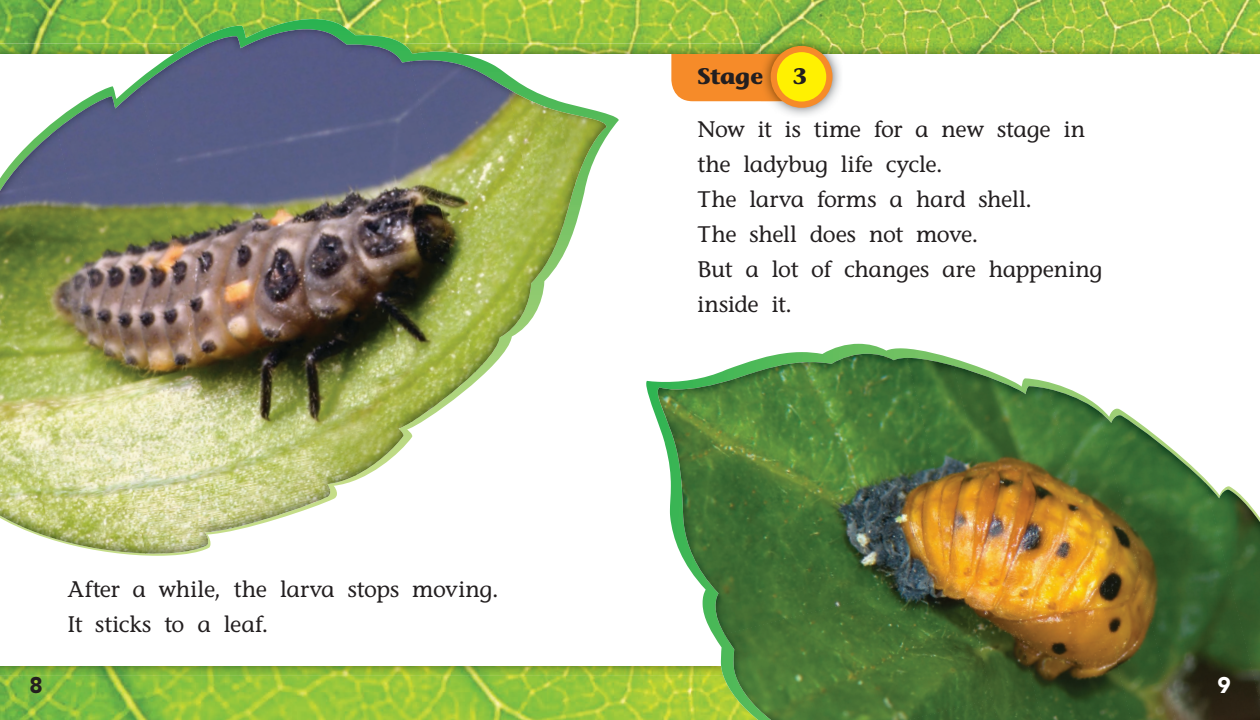
<style>
.page{position:relative;width:1260px;height:720px;background:#fff}
.page>*{position:absolute;margin:0;border:0;box-sizing:border-box;transform-origin:0 0}
.t1{font:500 22.5px/35px "Stone Informal Std";letter-spacing:-.015em;color:#231f20}
.t2{font:700 22.5px "Stone Informal Std";letter-spacing:-.01em;color:#231f20}
.t3{font:900 22.5px "WG Avenir";color:#231f20}
.t4{font:900 22.5px "WG Avenir";color:#fff}
</style>
<div class="page">
<img style="left:0;top:0;width:1260px;height:720px">
<img style="left:0;top:666px;width:646px;height:10px">
<img style="left:619px;top:44px;width:142px;height:10px">
<img style="left:843px;top:44px;width:417px;height:10px">
<div style="left:0;top:54px;width:1260px;height:612px;background:#fff"></div>
<svg style="left:0;top:26px;width:619px;height:530px"></svg>
<img style="left:140px;top:29px;width:309px;height:214px">
<img style="left:57px;top:96px;width:151px;height:458px">
<img style="left:410px;top:60px;width:135px;height:306px">
<img style="left:19px;top:129px;width:127px;height:424px">
<img style="left:508px;top:89px;width:67px;height:177px">
<img style="left:0;top:165px;width:99px;height:384px">
<img style="left:559px;top:111px;width:47px;height:76px">
<img style="left:0;top:294px;width:51px;height:243px">
<img style="left:184px;top:243px;width:291px;height:219px">
<svg style="left:474px;top:363px;width:9px;height:9px"></svg>
<img style="left:218px;top:420px;width:196px;height:82px">
<img style="left:226px;top:475px;width:131px;height:53px">
<img style="left:646px;top:352px;width:305px;height:368px">
<img style="left:658px;top:362px;width:173px;height:182px">
<img style="left:907px;top:358px;width:69px;height:217px">
<img style="left:953px;top:366px;width:116px;height:354px">
<img style="left:1048px;top:389px;width:74px;height:331px">
<img style="left:1098px;top:411px;width:162px;height:309px">
<img style="left:1230px;top:490px;width:30px;height:213px">
<img style="left:724px;top:575px;width:269px;height:145px">
<img style="left:907px;top:699px;width:91px;height:21px">
<img style="left:761px;top:36px;width:82px;height:80px">
<svg style="left:671px;top:46px;width:162px;height:62px"></svg>
<p class="t1" style="left:68px;top:572px;width:432px">After a while, the larva stops moving.<br>It sticks to a leaf.</p>
<p class="t2" style="left:698px;top:62px;width:67px">Stage</p>
<p class="t2" style="left:793px;top:62px;width:16px">3</p>
<p class="t1" style="left:698px;top:111px;width:406px">Now it is time for a new stage in the ladybug life cycle.<br>The larva forms a hard shell.<br>The shell does not move.<br>But a lot of changes are happening inside it.</p>
<p class="t3" style="left:29px;top:672px;width:15px">8</p>
<p class="t4" style="left:1217px;top:672px;width:15px">9</p>
</div>
